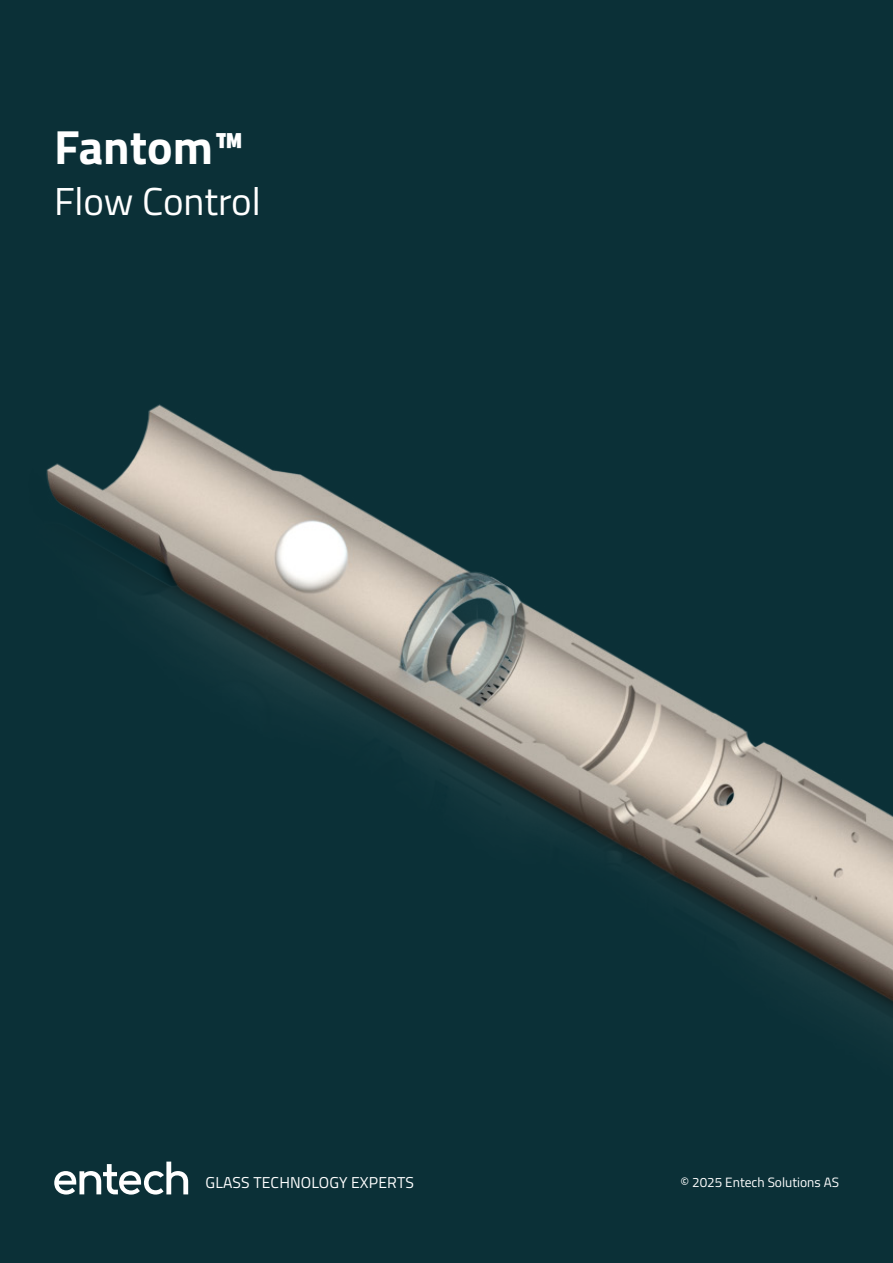
<style>
.page{position:relative;width:893px;height:1263px;background:#0b3037}
.page>*{position:absolute;margin:0;border:0;box-sizing:border-box;transform-origin:0 0}
.t1{font:700 48px "Titillium Web";color:#fff}
.t2{font:39px "Titillium Web";color:#fff}
.t3{font:15.75px "Titillium Web";letter-spacing:.01em;color:#fff}
.t4{font:13.5px "Titillium Web";color:#fff}
</style>
<div class="page">
<img style="left:46px;top:404px;width:847px;height:791px">
<svg style="left:54px;top:1161px;width:134px;height:33px"></svg>
<h1 class="t1" style="left:54px;top:110px;width:192px">Fantom™</h1>
<p class="t2" style="left:54px;top:172px;width:208px">Flow Control</p>
<p class="t3" style="left:206px;top:1171px;width:210px">GLASS TECHNOLOGY EXPERTS</p>
<p class="t4" style="left:680px;top:1172px;width:160px">© 2025 Entech Solutions AS</p>
</div>
